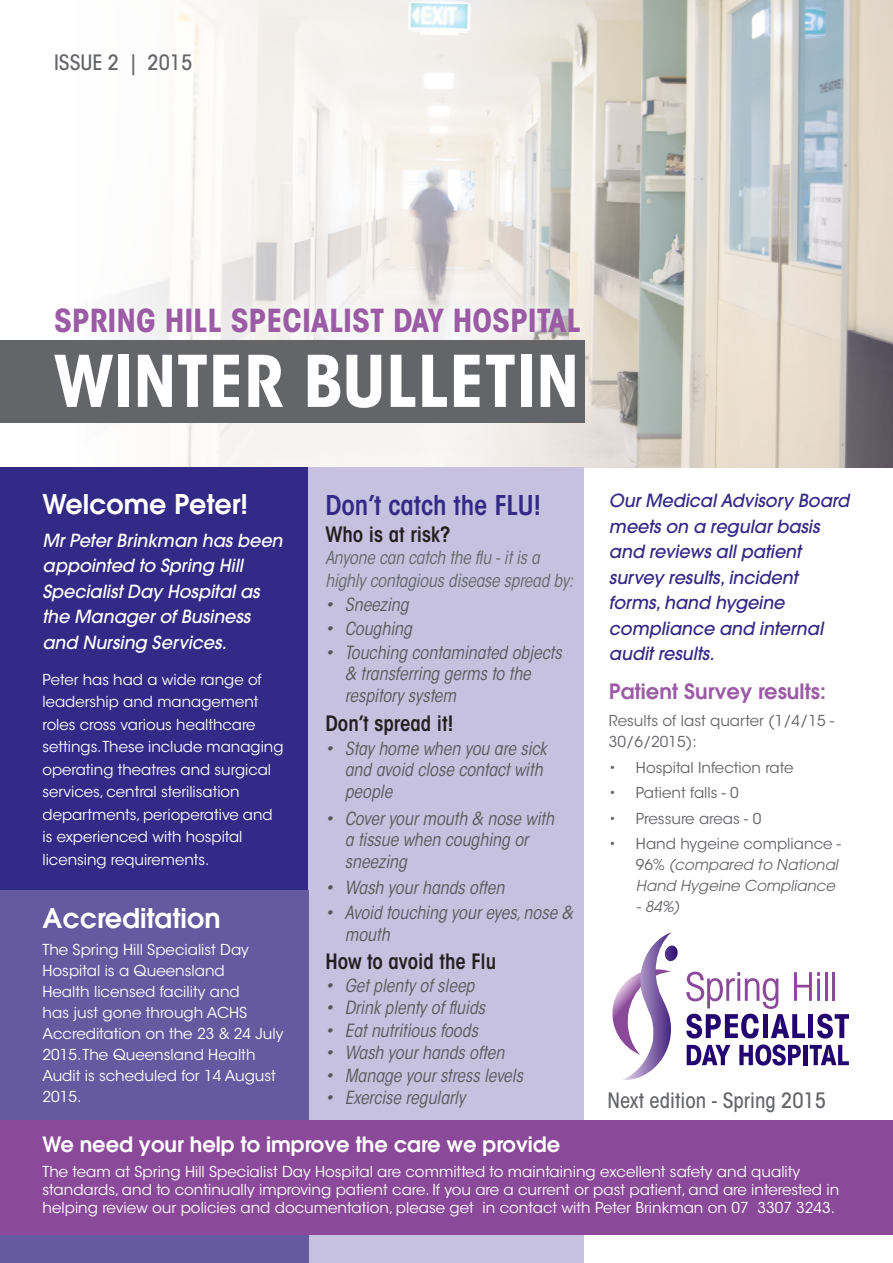
<style>
.page{position:relative;width:893px;height:1263px;background:#fff}
.page>*{position:absolute;margin:0;border:0;box-sizing:border-box;transform-origin:0 0}
.t1{font:700 condensed 70.5px "ITC Avant Garde Std";color:#fff}
.t2{font:700 condensed 31.5px "ITC Avant Garde Std";color:#9b5ba5}
.t3{font:600 27px "ITC Avant Garde Std";color:#fff}
.t4{font:600 condensed 27px "ITC Avant Garde Std";color:#332986}
.t5{font:600 condensed 21px "ITC Avant Garde Std";color:#231f20}
.t6{font:600 21px "ITC Avant Garde Std";color:#fff}
.t7{font:500 condensed 21px "ITC Avant Garde Std";color:#646569}
.t8{font:600 21px "ITC Avant Garde Std";color:#9b5ba5}
.t9{font:italic condensed 18px/21.6px "ITC Avant Garde Std";color:#57585a}
.t10{font:italic 500 18px/25.5px "ITC Avant Garde Std";letter-spacing:-.005em;color:#332986}
.t11{font:italic 500 18px/25.5px "ITC Avant Garde Std";letter-spacing:-.005em;color:#fff}
.t12{font:italic condensed 18px/22.5px "ITC Avant Garde Std";letter-spacing:-.005em;color:#646569}
.t13{font:15px/22.5px "ITC Avant Garde Std";color:#fff}
.t14{font:15px/21px "ITC Avant Garde Std";color:#646569}
.t15{font:italic 15px/21px "ITC Avant Garde Std";color:#646569}
.s1{font-style:normal}
</style>
<div class="page">
<img style="left:0;top:0;width:893px;height:468px">
<div style="left:0;top:340px;width:584px;height:83px;background:#646569"></div>
<div style="left:46px;top:299px;width:543px;height:42px;background:#fff;opacity:.75"></div>
<div style="left:0;top:468px;width:309px;height:795px;background:#332986"></div>
<div style="left:309px;top:468px;width:275px;height:795px;background:#c5c1de"></div>
<svg style="left:687px;top:1045px;width:43px;height:20px"></svg>
<svg style="left:739px;top:1044px;width:62px;height:21px"></svg>
<hr style="left:803px;top:1045px;width:4px;height:20px;background:#22036f">
<svg style="left:810px;top:1045px;width:39px;height:20px"></svg>
<svg style="left:686px;top:971px;width:163px;height:67px"></svg>
<hr style="left:825px;top:972px;width:3px;height:29px;background:#8b4999">
<hr style="left:832px;top:972px;width:3px;height:29px;background:#8b4999">
<svg style="left:612px;top:932px;width:66px;height:148px"></svg>
<div style="left:0;top:891px;width:309px;height:372px;background:#65599f"></div>
<div style="left:0;top:1120px;width:893px;height:115px;background:#8b4999"></div>
<p class="t7" style="left:54px;top:49px;width:140px">ISSUE 2 | 2015</p>
<p class="t2" style="left:54px;top:300px;width:528px">SPRING HILL SPECIALIST DAY HOSPITAL</p>
<p class="t1" style="left:54px;top:336px;width:527px">WINTER BULLETIN</p>
<p class="t10" style="left:609px;top:488px;width:242px">Our Medical Advisory Board meets on a regular basis and reviews all patient survey results, incident forms, hand hygeine compliance and internal audit results.</p>
<p class="t8" style="left:609px;top:678px;width:218px">Patient Survey results:</p>
<p class="t14" style="left:609px;top:710px;width:227px">Results of last quarter (1/4/15 -<br>30/6/2015):</p>
<p class="t14" style="left:609px;top:757px;width:186px">• Hospital Infection rate</p>
<p class="t14" style="left:609px;top:782px;width:131px">• Patient falls - 0</p>
<p class="t14" style="left:609px;top:808px;width:154px">• Pressure areas - 0</p>
<p class="t15" style="left:636px;top:833px;width:206px;text-indent:-27px"><span class="s1">• Hand hygeine compliance -<br>96%</span> (compared to National<br>Hand Hygeine Compliance</p>
<p class="t15" style="left:636px;top:896px;width:44px">- 84%)</p>
<p class="t3" style="left:43px;top:486px;width:207px">Welcome Peter!</p>
<p class="t11" style="left:43px;top:527px;width:242px">Mr Peter Brinkman has been appointed to Spring Hill<br>Specialist Day Hospital as the Manager of Business and Nursing Services.</p>
<p class="t13" style="left:43px;top:668px;width:242px">Peter has had a wide range of leadership and management roles cross various healthcare settings. These include managing operating theatres and surgical services, central sterilisation departments, perioperative and is experienced with hospital licensing requirements.</p>
<p class="t4" style="left:325px;top:488px;width:217px">Don’t catch the FLU!</p>
<p class="t5" style="left:325px;top:521px;width:127px">Who is at risk?</p>
<p class="t12" style="left:325px;top:547px;width:250px">Anyone can catch the flu - it is a highly contagious disease spread by:</p>
<p class="t9" style="left:325px;top:594px;width:85px">• Sneezing</p>
<p class="t9" style="left:325px;top:618px;width:88px">• Coughing</p>
<p class="t9" style="left:345px;top:642px;width:218px;text-indent:-20px">• Touching contaminated objects &amp; transferring germs to the respitory system</p>
<p class="t5" style="left:325px;top:710px;width:129px">Don’t spread it!</p>
<p class="t9" style="left:345px;top:738px;width:203px;text-indent:-20px">• Stay home when you are sick and avoid close contact with people</p>
<p class="t9" style="left:345px;top:808px;width:211px;text-indent:-20px">• Cover your mouth &amp; nose with a tissue when coughing or sneezing</p>
<p class="t9" style="left:325px;top:877px;width:181px">• Wash your hands often</p>
<p class="t9" style="left:345px;top:902px;width:230px;text-indent:-20px">• Avoid touching your eyes, nose &amp; mouth</p>
<p class="t5" style="left:325px;top:948px;width:172px">How to avoid the Flu</p>
<p class="t9" style="left:325px;top:975px;width:151px">• Get plenty of sleep</p>
<p class="t9" style="left:325px;top:997px;width:161px">• Drink plenty of fluids</p>
<p class="t9" style="left:325px;top:1020px;width:154px">• Eat nutritious foods</p>
<p class="t9" style="left:325px;top:1042px;width:181px">• Wash your hands often</p>
<p class="t9" style="left:325px;top:1065px;width:199px">• Manage your stress levels</p>
<p class="t9" style="left:325px;top:1087px;width:141px">• Exercise regularly</p>
<p class="t3" style="left:43px;top:901px;width:180px">Accreditation</p>
<p class="t13" style="left:43px;top:939px;width:242px;line-height:21px">The Spring Hill Specialist Day<br>Hospital is a Queensland<br>Health licensed facility and<br>has just gone through ACHS<br>Accreditation on the 23 &amp; 24 July<br>2015. The Queensland Health<br>Audit is scheduled for 14 August<br>2015.</p>
<p class="t6" style="left:43px;top:1130px;width:519px">We need your help to improve the care we provide</p>
<p class="t13" style="left:43px;top:1163px;width:798px;line-height:18px">The team at Spring Hill Specialist Day Hospital are committed to maintaining excellent safety and quality standards, and to continually improving patient care. If you are a current or past patient, and are interested in helping review our policies and documentation, please get in contact with Peter Brinkman on 07 3307 3243.</p>
<p class="t7" style="left:607px;top:1087px;width:220px">Next edition - Spring 2015</p>
</div>
